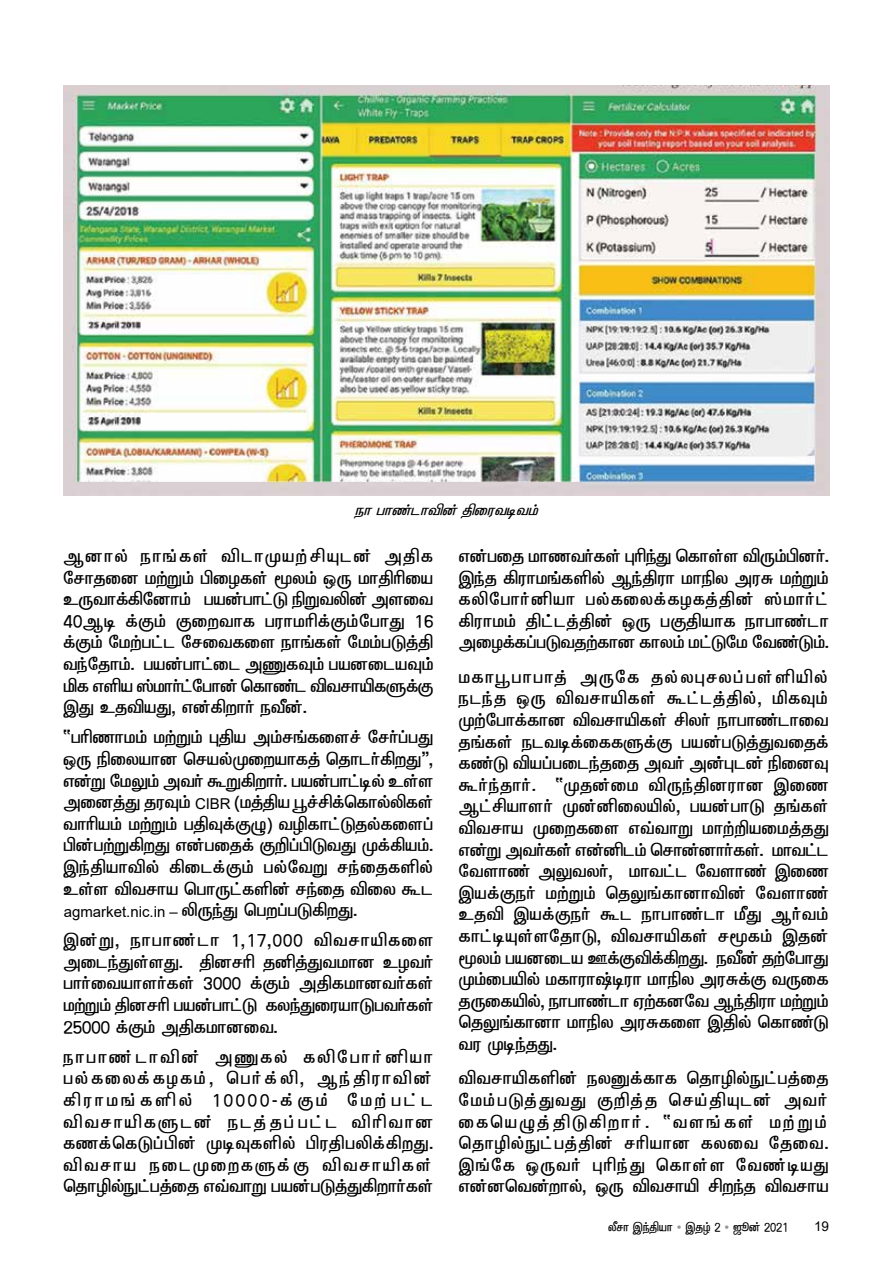
<style>
.page{position:relative;width:893px;height:1263px;background:#fff}
.page>*{position:absolute;margin:0;border:0;box-sizing:border-box;transform-origin:0 0}
.t1{font:18px/21.6px "Sun Tommy Tamil Normal";color:#000;text-align:justify}
.t2{font:italic 15px "Sun Tommy Tamil Normal";color:#000}
.t3{font:13.5px "Arial";color:#000}
.t4{font:12.75px "Sun Tommy Tamil Normal";color:#000;scale:.9 1}
.s1{font-family:"Arial";font-size:15px}
.s2{font-family:"Arial";font-size:13.5px;color:#939598}
</style>
<div class="page">
<img style="left:64px;top:85px;width:765px;height:410px">
<p class="t2" style="left:355px;top:503px;width:189px">EHGHZ; LHTPD; JPIUTBTK;</p>
<p class="t1" style="left:64px;top:547px;width:372px">Mdhy; ehq;fs; tplhKaw;rpAld; mjpf Nrhjid kw;Wk; gpiofs; %yk; xU khjphpia cUthf;fpNdhk; gad;ghl;L epWtypd; msit 40Mb f;Fk; Fiwthf guhkhpf;Fk;NghJ 16 f;Fk; Nkw;gl;l Nritfis ehq;fs; Nkk;gLj;jp te;Njhk;. gad;ghl;il mZfTk; gadilaTk; kpf vspa ];khh;l;Nghd; nfhz;l tptrhapfSf;F ,J cjtpaJ&gt; vd;fpwhh; etPd;.</p>
<p class="t1" style="left:64px;top:728px;width:372px">’ghpzhkk; kw;Wk; Gjpa mk;rq;fisr; Nrh;g;gJ xU epiyahd nray;Kiwahfj; njhlh;fpwJ”&gt; vd;W NkYk; mth; $Wfpwhh;. gad;ghl;by; cs;s midj;J juTk; <span class="s1">CIBR</span> (kj;jpa G+r;rpf;nfhy;ypfs; thhpak; kw;Wk; gjpTf;FO) topfhl;Ljy;fisg; gpd;gw;WfpwJ vd;gijf; Fwpg;gpLtJ Kf;fpak;. ,e;jpahtpy; fpilf;Fk; gy;NtW re;ijfspy; cs;s tptrha nghUl;fspd; re;ij tpiy $l <span class="s1">agmarket.nic.in –</span> ypUe;J ngwg;gLfpwJ.</p>
<p class="t1" style="left:64px;top:931px;width:372px">,d;W&gt; ehghz;lh 1&gt;17&gt;000 tptrhapfis mile;Js;sJ. jpdrhp jdpj;Jtkhd coth; ghh;itahsh;fs; 3000 f;Fk; mjpfkhdth;fs; kw;Wk; jpdrhp gad;ghl;L fye;JiuahLgth;fs; 25000 f;Fk; mjpfkhdit.</p>
<p class="t1" style="left:64px;top:1048px;width:372px">ehghz;lhtpd; mZfy; fypNghh;dpah gy;fiyf;fofk;&gt; ngh;f;yp&gt; Me;jpuhtpd; fpuhkq;fspy; 10000-f;Fk; Nkw;gl;l tptrhapfSld; elj;jg;gl;l tphpthd fzf;nfLg;gpd; KbTfspy; gpujpgypf;fpwJ. tptrha eilKiwfSf;F tptrhapfs; njhopy;El;gj;ij vt;thW gad;gLj;Jfpwhh;fs;</p>
<p class="t1" style="left:459px;top:547px;width:372px">vd;gij khzth;fs; Ghpe;J nfhs;s tpUk;gpdh;. ,e;j fpuhkq;fspy; Me;jpuh khepy muR kw;Wk; fypNghh;dpah gy;fiyf;fofj;jpd; ];khh;l; fpuhkk; jpl;lj;jpd; xU gFjpahf ehghz;lh miof;fg;gLtjw;fhd fhyk; kl;LNk Ntz;Lk;.</p>
<p class="t1" style="left:459px;top:668px;width:372px">kfhG+ghghj; mUNf jy;yGryg;gs;spapy; ele;j xU tptrhapfs; $l;lj;jpy;&gt; kpfTk; Kw;Nghf;fhd tptrhapfs; rpyh; ehghz;lhit jq;fs; eltbf;iffSf;F gad;gLj;Jtijf; fz;L tpag;gile;jij mth; md;Gld; epidT $h;e;jhh;. ’Kjd;ik tpUe;jpduhd ,iz Ml;rpahsh; Kd;dpiyapy;&gt; gad;ghL jq;fs; tptrha Kiwfis vt;thW khw;wpaikj;jJ vd;W mth;fs; vd;dplk; nrhd;dhh;fs;. khtl;l Ntshz; mYtyh;&gt; khtl;l Ntshz; ,iz ,af;Feh; kw;Wk; njYq;fhdhtpd; Ntshz; cjtp ,af;Feh; $l ehghz;lh kPJ Mh;tk; fhl;bAs;sNjhL&gt; tptrhapfs; r%fk; ,jd; %yk; gadila Cf;Ftpf;fpwJ. etPd; jw;NghJ Kk;igapy; kfhuh\;buh khepy muRf;F tUif jUifapy;&gt; ehghz;lh Vw;fdNt Me;jpuh kw;Wk; njYq;fhdh khepy muRfis ,jpy; nfhz;L tu Kbe;jJ.</p>
<p class="t1" style="left:459px;top:1069px;width:372px">tptrhapfspd; eyDf;fhf njhopy;El;gj;ij Nkk;gLj;JtJ Fwpj;j nra;jpAld; mth; ifnaOj;jpLfpwhh;. ’tsq;fs; kw;Wk; njhopy;El;gj;jpd; rhpahd fyit Njit. ,q;Nf xUth; Ghpe;J nfhs;s Ntz;baJ vd;dntd;why;&gt; xU tptrhap rpwe;j tptrha</p>
<p class="t4" style="left:608px;top:1221px;width:202px">yPrh ,e;jpah <span class="s2">•</span> ,jo; 2 <span class="s2">•</span> [_d; 2021</p>
<p class="t3" style="left:814px;top:1217px;width:17px">19</p>
</div>
